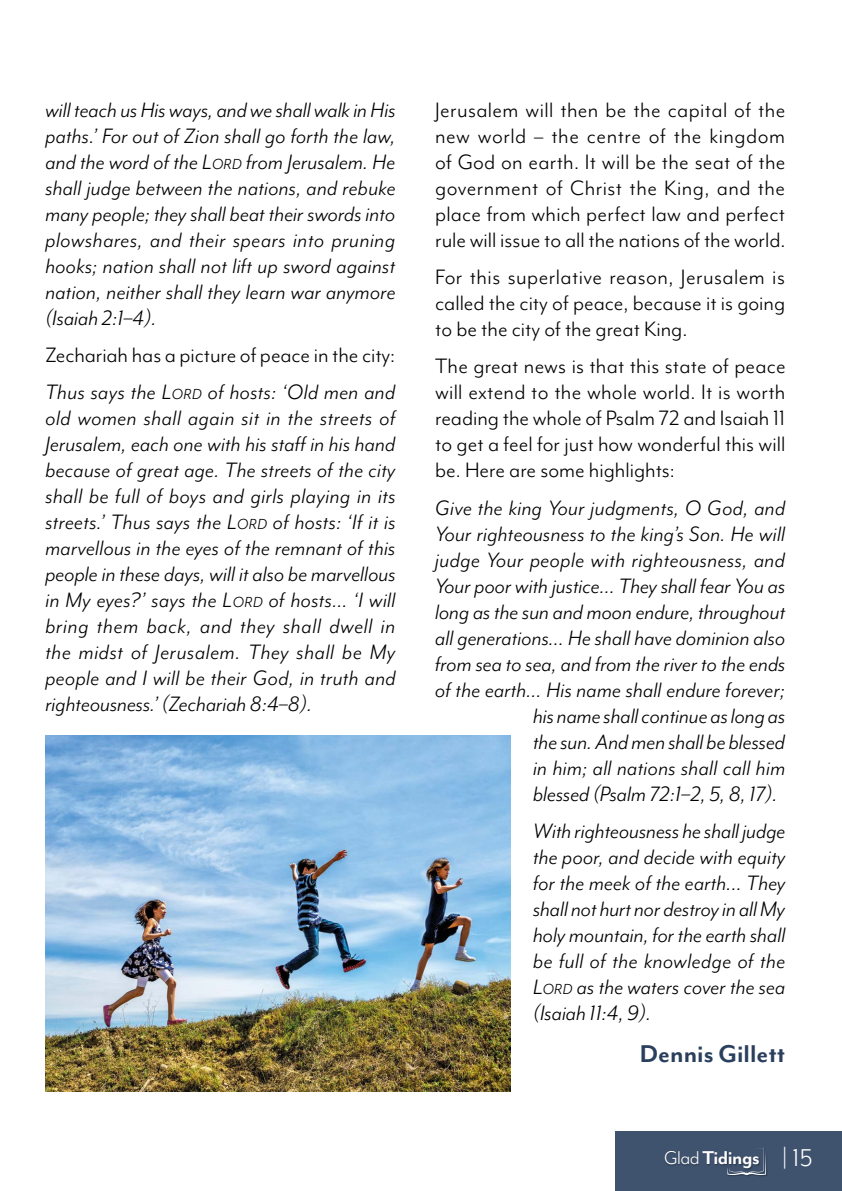
<style>
.page{position:relative;width:842px;height:1191px;background:#fff}
.page>*{position:absolute;margin:0;border:0;box-sizing:border-box;transform-origin:0 0}
.t1{font:700 28px "Mr Eaves Mod OT";color:#2a3f5e}
.t2{font:italic 24px/26px "Mr Eaves Mod OT";letter-spacing:.005em;color:#000;text-align:justify}
.t3{font:24px/26px "Mr Eaves Mod OT";color:#000;text-align:justify}
.t4{font:700 21.4px "Mr Eaves Mod OT";letter-spacing:-.025em;color:#fff}
.s1{font-style:inherit}
.s2{font-size:16.8px}
.s3{font-style:italic}
.s4{font-style:italic;font-size:16.8px}
.s5{font-weight:400}
.s6{font-weight:400;font-size:28px}
</style>
<div class="page">
<div style="left:615px;top:1131px;width:227px;height:60px;background:#3f526e"></div>
<svg style="left:727px;top:1147px;width:39px;height:28px"></svg>
<img style="left:664px;top:1147px;width:97px;height:25px">
<img style="left:45px;top:736px;width:465px;height:355px">
<p class="t2" style="left:45px;top:97px;width:352px">will teach us His ways, and we shall walk in His paths.’ For out of Zion shall go forth the law, and the word of the <span class="s1">L</span><span class="s2">ORD</span> from Jerusalem. He shall judge between the nations, and rebuke many people; they shall beat their swords into plowshares, and their spears into pruning hooks; nation shall not lift up sword against nation, neither shall they learn war anymore (Isaiah 2:1–4).</p>
<p class="t3" style="left:45px;top:336px;width:351px;line-height:37.4px">Zechariah has a picture of peace in the city:<br><span class="s3">Thus says the</span> <span class="s3">L</span><span class="s4">ORD</span> <span class="s3">of hosts: ‘Old men and</span></p>
<p class="t2" style="left:45px;top:405px;width:352px">old women shall again sit in the streets of Jerusalem, each one with his staff in his hand because of great age. The streets of the city shall be full of boys and girls playing in its streets.’ Thus says the <span class="s1">L</span><span class="s2">ORD</span> of hosts: ‘If it is marvellous in the eyes of the remnant of this people in these days, will it also be marvellous in My eyes?’ says the <span class="s1">L</span><span class="s2">ORD</span> of hosts… ‘I will bring them back, and they shall dwell in the midst of Jerusalem. They shall be My people and I will be their God, in truth and righteousness.’ (Zechariah 8:4–8).</p>
<p class="t3" style="left:435px;top:97px;width:352px">Jerusalem will then be the capital of the new world – the centre of the kingdom of God on earth. It will be the seat of the government of Christ the King, and the place from which perfect law and perfect rule will issue to all the nations of the world.</p>
<p class="t3" style="left:435px;top:264px;width:352px">For this superlative reason, Jerusalem is called the city of peace, because it is going to be the city of the great King.</p>
<p class="t3" style="left:435px;top:353px;width:352px">The great news is that this state of peace will extend to the whole world. It is worth reading the whole of Psalm 72 and Isaiah 11 to get a feel for just how wonderful this will be. Here are some highlights:</p>
<p class="t2" style="left:435px;top:495px;width:352px">Give the king Your judgments, O God, and</p>
<p class="t2" style="left:435px;top:521px;width:352px">Your righteousness to the king’s Son. He will</p>
<p class="t2" style="left:435px;top:547px;width:351px">judge Your people with righteousness, and</p>
<p class="t2" style="left:435px;top:573px;width:352px">Your poor with justice… They shall fear You as</p>
<p class="t2" style="left:435px;top:599px;width:352px">long as the sun and moon endure, throughout</p>
<p class="t2" style="left:435px;top:625px;width:352px">all generations… He shall have dominion also</p>
<p class="t2" style="left:435px;top:651px;width:352px">from sea to sea, and from the river to the ends</p>
<p class="t2" style="left:435px;top:677px;width:351px">of the earth… His name shall endure forever;</p>
<p class="t2" style="left:533px;top:703px;width:254px">his name shall continue as long as</p>
<p class="t2" style="left:533px;top:729px;width:253px">the sun. And men shall be blessed</p>
<p class="t2" style="left:533px;top:755px;width:254px">in him; all nations shall call him</p>
<p class="t2" style="left:533px;top:781px;width:246px">blessed (Psalm 72:1–2, 5, 8, 17).</p>
<p class="t2" style="left:533px;top:818px;width:254px">With righteousness he shall judge the poor, and decide with equity for the meek of the earth... They shall not hurt nor destroy in all My holy mountain, for the earth shall be full of the knowledge of the <span class="s1">L</span><span class="s2">ORD</span> as the waters cover the sea (Isaiah 11:4, 9).</p>
<p class="t1" style="left:640px;top:1038px;width:147px">Dennis Gillett</p>
<p class="t4" style="left:664px;top:1146px;width:150px"><span class="s5">Glad</span> Tidings <span class="s6">| 15</span></p>
</div>
